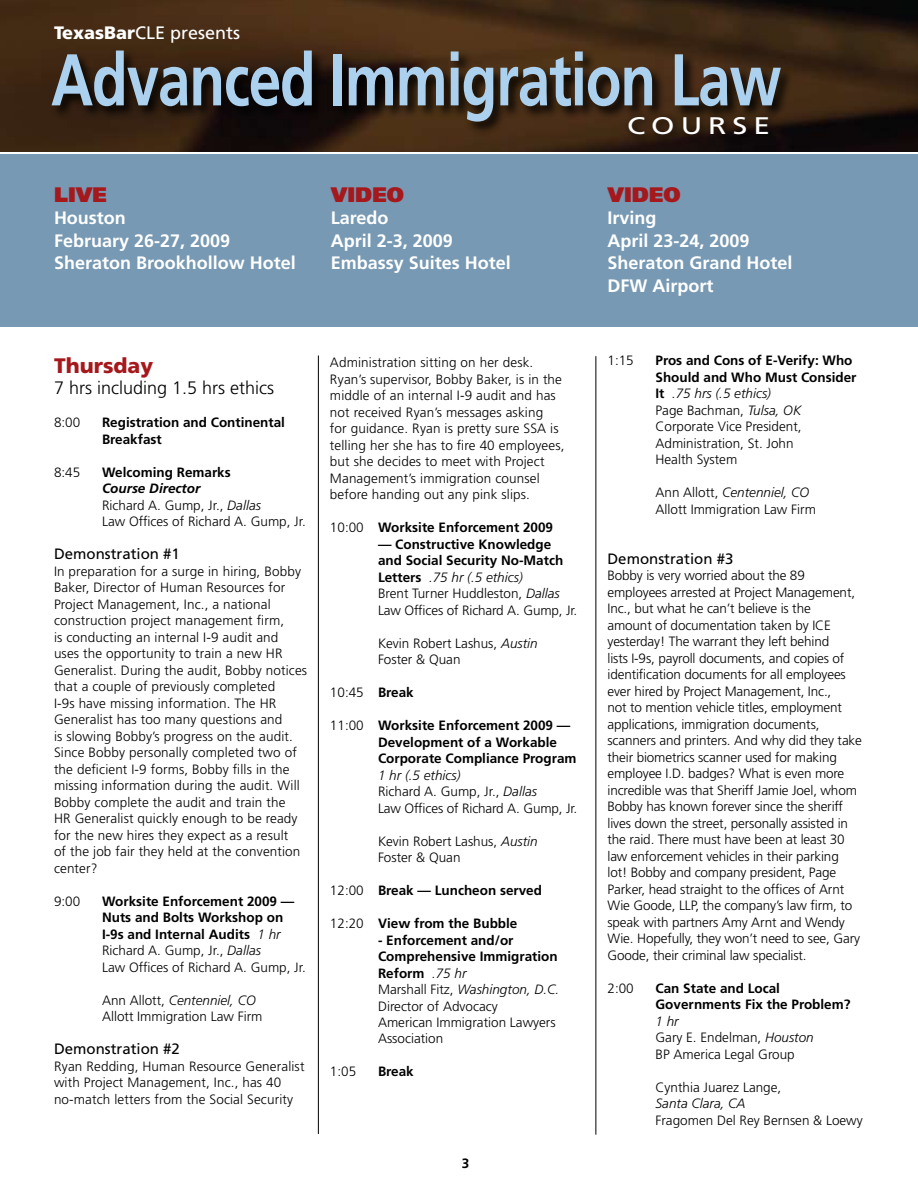
<style>
.page{position:relative;width:918px;height:1188px;background:#fff}
.page>*{position:absolute;margin:0;border:0;box-sizing:border-box;transform-origin:0 0}
.t1{font:700 73.2px "Frutiger LT Std";letter-spacing:-.02em;color:#abd1ef;scale:.8 1}
.t2{font:24px "Frutiger LT Std";letter-spacing:.2em;color:#fff;scale:1.25 1}
.t3{font:900 21px "Frutiger LT Std";color:#a5181c}
.t4{font:900 21px "Frutiger LT Std";color:#a5181c}
.t5{font:700 18px/22.5px "Frutiger LT Std";color:#fff}
.t6{font:300 18px "Frutiger LT Std";color:#000}
.t7{font:18px "Frutiger LT Std";color:#fff}
.t8{font:15px "Frutiger LT Std";color:#000}
.t9{font:300 13.5px/16.5px "Frutiger LT Std";color:#000}
.t10{font:700 13.5px/16.5px "Frutiger LT Std";color:#000}
.t11{font:italic 300 13.5px "Frutiger LT Std";color:#000}
.s1{font-weight:900}
.s2{font-weight:700;font-style:italic}
.s3{font-style:italic}
.s4{font-weight:300;font-style:italic}
.s5{font-weight:300}
.s6{font-weight:700}
</style>
<div class="page">
<div style="left:0;top:154px;width:918px;height:173px;background:#7799b3"></div>
<img style="left:0;top:0;width:918px;height:152px">
<hr style="left:318px;top:356px;width:1px;height:778px;background:#000">
<hr style="left:596px;top:356px;width:1px;height:779px;background:#000">
<div style="left:49px;top:48px;width:745px;height:88px;background:#000;opacity:.85"></div>
<div style="left:624px;top:111px;width:154px;height:34px;background:#000;opacity:.85"></div>
<h3 class="t7" style="left:54px;top:23px;width:188px"><span class="s1">TexasBar</span>CLE presents</h3>
<h1 class="t1" style="left:51px;top:37px;width:915px">Advanced Immigration Law</h1>
<h2 class="t2" style="left:627px;top:111px;width:116px">COURSE</h2>
<h3 class="t3" style="left:54px;top:182px;width:54px">LIVE</h3>
<h3 class="t5" style="left:54px;top:207px;width:243px">Houston<br>February 26-27, 2009<br>Sheraton Brookhollow Hotel</h3>
<h3 class="t3" style="left:331px;top:182px;width:75px">VIDEO</h3>
<h3 class="t5" style="left:331px;top:207px;width:182px">Laredo<br>April 2-3, 2009<br>Embassy Suites Hotel</h3>
<h3 class="t4" style="left:54px;top:353px;width:101px">Thursday</h3>
<h3 class="t6" style="left:54px;top:378px;width:222px">7 hrs including 1.5 hrs ethics</h3>
<p class="t9" style="left:54px;top:415px;width:28px">8:00</p>
<p class="t10" style="left:102px;top:414px;width:185px">Registration and Continental<br>Breakfast</p>
<p class="t9" style="left:54px;top:464px;width:28px">8:45</p>
<p class="t10" style="left:102px;top:464px;width:130px">Welcoming Remarks</p>
<p class="t9" style="left:102px;top:481px;width:205px"><span class="s2">Course Director<br></span>Richard A. Gump, Jr., <span class="s3">Dallas<br></span>Law Offices of Richard A. Gump, Jr.</p>
<p class="t8" style="left:54px;top:545px;width:127px">Demonstration #1</p>
<p class="t9" style="left:54px;top:563px;width:255px">In preparation for a surge in hiring, Bobby Baker, Director of Human Resources for Project Management, Inc., a national construction project management firm,<br>is conducting an internal I-9 audit and<br>uses the opportunity to train a new HR Generalist. During the audit, Bobby notices that a couple of previously completed<br>I-9s have missing information. The HR Generalist has too many questions and<br>is slowing Bobby’s progress on the audit.<br>Since Bobby personally completed two of the deficient I-9 forms, Bobby fills in the missing information during the audit. Will Bobby complete the audit and train the<br>HR Generalist quickly enough to be ready for the new hires they expect as a result<br>of the job fair they held at the convention center?</p>
<p class="t9" style="left:54px;top:893px;width:28px">9:00</p>
<p class="t10" style="left:102px;top:893px;width:205px">Worksite Enforcement 2009 —<br>Nuts and Bolts Workshop on<br>I-9s and Internal Audits <span class="s4">1 hr<br></span><span class="s5">Richard A. Gump, Jr.,</span> <span class="s4">Dallas<br></span><span class="s5">Law Offices of Richard A. Gump, Jr.</span></p>
<p class="t9" style="left:102px;top:992px;width:162px">Ann Allott, <span class="s3">Centenniel, CO<br></span>Allott Immigration Law Firm</p>
<p class="t8" style="left:54px;top:1040px;width:127px">Demonstration #2</p>
<p class="t9" style="left:54px;top:1058px;width:252px">Ryan Redding, Human Resource Generalist with Project Management, Inc., has 40 no-match letters from the Social Security</p>
<p class="t9" style="left:330px;top:354px;width:236px">Administration sitting on her desk.<br>Ryan’s supervisor, Bobby Baker, is in the middle of an internal I-9 audit and has not received Ryan’s messages asking<br>for guidance. Ryan is pretty sure SSA is telling her she has to fire 40 employees, but she decides to meet with Project Management’s immigration counsel before handing out any pink slips.</p>
<p class="t10" style="left:330px;top:519px;width:225px"><span class="s5">10:00</span> Worksite Enforcement 2009</p>
<p class="t10" style="left:378px;top:536px;width:201px">— Constructive Knowledge and Social Security No-Match<br>Letters <span class="s4">.75 hr (.5 ethics)<br></span><span class="s5">Brent Turner Huddleston,</span> <span class="s4">Dallas<br></span><span class="s5">Law Offices of Richard A. Gump, Jr.</span></p>
<p class="t9" style="left:378px;top:635px;width:161px">Kevin Robert Lashus, <span class="s3">Austin<br></span>Foster &amp; Quan</p>
<p class="t9" style="left:330px;top:684px;width:85px">10:45 <span class="s6">Break</span></p>
<p class="t10" style="left:378px;top:717px;width:200px;text-indent:-48px"><span class="s5">11:00</span> Worksite Enforcement 2009 —<br>Development of a Workable<br>Corporate Compliance Program</p>
<p class="t9" style="left:378px;top:767px;width:201px"><span class="s3">1 hr (.5 ethics)<br></span>Richard A. Gump, Jr., <span class="s3">Dallas<br></span>Law Offices of Richard A. Gump, Jr.</p>
<p class="t9" style="left:378px;top:833px;width:161px">Kevin Robert Lashus, <span class="s3">Austin<br></span>Foster &amp; Quan</p>
<p class="t10" style="left:330px;top:882px;width:214px"><span class="s5">12:00</span> Break — Luncheon served</p>
<p class="t10" style="left:330px;top:915px;width:189px"><span class="s5">12:20</span> View from the Bubble</p>
<p class="t9" style="left:378px;top:932px;width:183px"><span class="s6">- Enforcement and/or<br>Comprehensive Immigration<br>Reform</span> <span class="s3">.75 hr<br></span>Marshall Fitz, <span class="s3">Washington, D.C.<br></span>Director of Advocacy<br>American Immigration Lawyers<br>Association</p>
<p class="t9" style="left:330px;top:1064px;width:28px">1:05</p>
<p class="t10" style="left:378px;top:1064px;width:37px">Break</p>
<p class="t10" style="left:462px;top:1155px;width:9px">3</p>
<h3 class="t3" style="left:608px;top:182px;width:75px">VIDEO</h3>
<h3 class="t5" style="left:608px;top:207px;width:187px">Irving<br>April 23-24, 2009<br>Sheraton Grand Hotel<br>DFW Airport</h3>
<p class="t9" style="left:608px;top:353px;width:28px">1:15</p>
<p class="t9" style="left:656px;top:353px;width:203px"><span class="s6">Pros and Cons of E-Verify: Who<br>Should and Who Must Consider<br>It</span> <span class="s3">.75 hrs (.5 ethics)<br></span>Page Bachman, <span class="s3">Tulsa, OK<br></span>Corporate Vice President,<br>Administration, St. John<br>Health System</p>
<p class="t9" style="left:656px;top:485px;width:162px">Ann Allott, <span class="s3">Centenniel, CO<br></span>Allott Immigration Law Firm</p>
<p class="t8" style="left:608px;top:550px;width:127px">Demonstration #3</p>
<p class="t9" style="left:608px;top:567px;width:256px">Bobby is very worried about the 89 employees arrested at Project Management, Inc., but what he can’t believe is the<br>amount of documentation taken by ICE yesterday! The warrant they left behind<br>lists I-9s, payroll documents, and copies of identification documents for all employees ever hired by Project Management, Inc.,<br>not to mention vehicle titles, employment applications, immigration documents, scanners and printers. And why did they take their biometrics scanner used for making employee I.D. badges? What is even more incredible was that Sheriff Jamie Joel, whom Bobby has known forever since the sheriff lives down the street, personally assisted in the raid. There must have been at least 30 law enforcement vehicles in their parking lot! Bobby and company president, Page Parker, head straight to the offices of Arnt Wie Goode, LLP, the company’s law firm, to speak with partners Amy Arnt and Wendy Wie. Hopefully, they won’t need to see, Gary Goode, their criminal law specialist.</p>
<p class="t9" style="left:608px;top:980px;width:28px">2:00</p>
<p class="t10" style="left:656px;top:980px;width:197px">Can State and Local<br>Governments Fix the Problem?</p>
<p class="t9" style="left:656px;top:1013px;width:160px"><span class="s3">1 hr<br></span>Gary E. Endelman, <span class="s3">Houston<br></span>BP America Legal Group</p>
<p class="t9" style="left:656px;top:1079px;width:127px">Cynthia Juarez Lange,</p>
<p class="t11" style="left:656px;top:1096px;width:92px">Santa Clara, CA</p>
<p class="t9" style="left:656px;top:1112px;width:209px">Fragomen Del Rey Bernsen &amp; Loewy</p>
</div>
